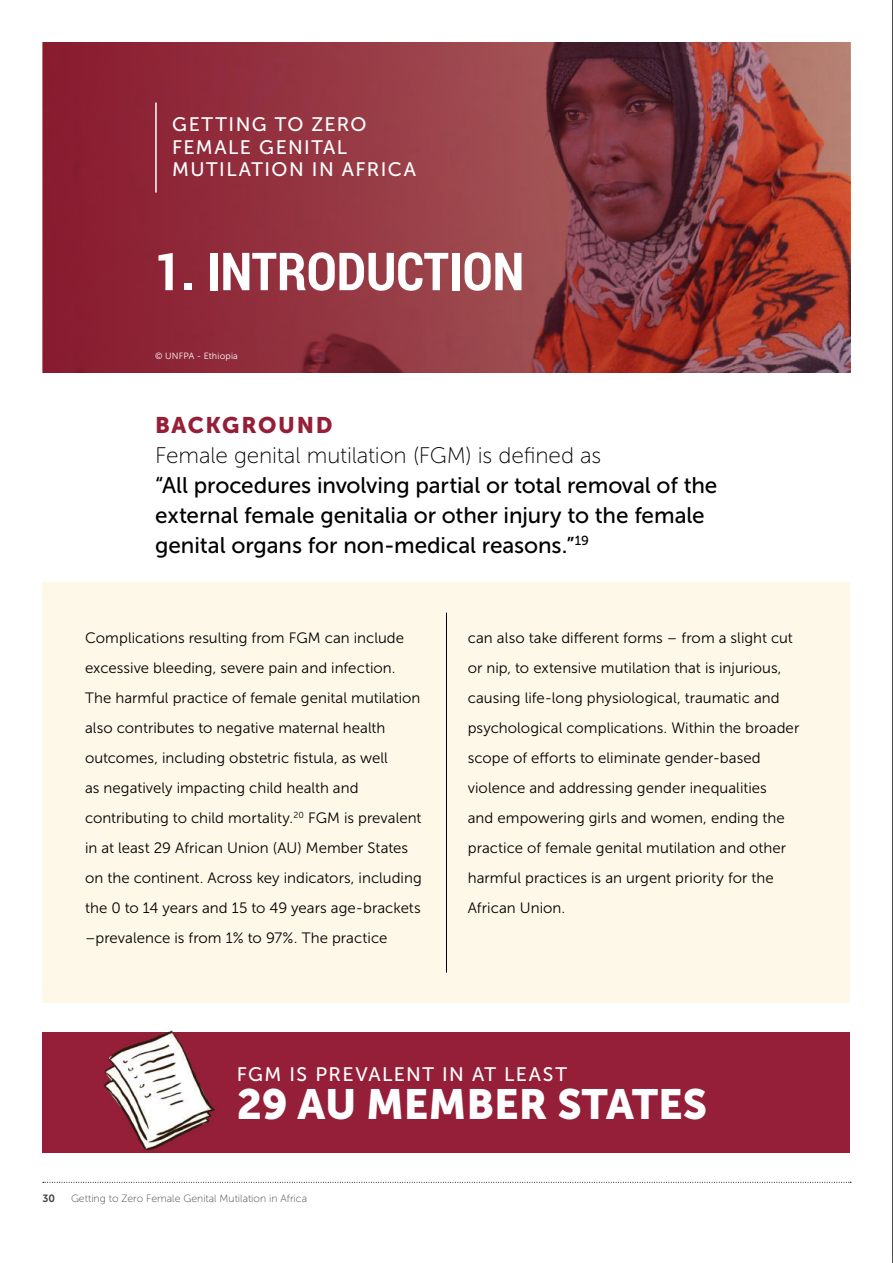
<style>
.page{position:relative;width:893px;height:1263px;background:#fff}
.page>*{position:absolute;margin:0;border:0;box-sizing:border-box;transform-origin:0 0}
.t1{font:700 52.5px "Roboto Condensed";color:#fff}
.t2{font:42px "Museo Sans 900";color:#fff}
.t3{font:22.5px/30px "Museo Sans 500";letter-spacing:-.005em;color:#000}
.t4{font:22.5px "Museo Sans 100";letter-spacing:-.005em;color:#000}
.t5{font:22.5px "Museo Sans 900";letter-spacing:.07em;color:#951f39}
.t6{font:19.5px/22.5px "Museo Sans 500";letter-spacing:.075em;color:#fff}
.t7{font:15px/30px "Museo Sans 300";color:#000}
.t8{font:10.5px "Museo Sans 100";color:#414042}
.t9{font:10.5px "Museo Sans 700";color:#414042}
.t10{font:9px "Museo Sans 300";letter-spacing:.02em;color:#fff}
</style>
<div class="page">
<svg style="left:43px;top:1182px;width:808px;height:1px"></svg>
<div style="left:43px;top:583px;width:807px;height:420px;background:#fef8e8"></div>
<svg style="left:42px;top:43px;width:808px;height:330px;background:#90363d"></svg>
<hr style="left:155px;top:103px;width:2px;height:90px;background:#fff">
<div style="left:43px;top:1033px;width:807px;height:120px;background:#951f39"></div>
<hr style="left:446px;top:613px;width:1px;height:360px;background:#000">
<img style="left:103px;top:1030px;width:114px;height:121px">
<hr style="left:892px;top:0;width:1px;height:1263px;background:#000">
<h3 class="t6" style="left:172px;top:113px;width:245px">GETTING TO ZERO<br>FEMALE GENITAL<br>MUTILATION IN AFRICA</h3>
<h1 class="t1" style="left:155px;top:235px;width:371px">1. INTRODUCTION</h1>
<p class="t10" style="left:155px;top:351px;width:84px">© UNFPA - Ethiopia</p>
<h3 class="t5" style="left:155px;top:412px;width:179px">BACKGROUND</h3>
<h3 class="t4" style="left:155px;top:443px;width:448px">Female genital mutilation (FGM) is defined as</h3>
<h3 class="t3" style="left:155px;top:470px;width:564px">“All procedures involving partial or total removal of the external female genitalia or other injury to the female genital organs for non-medical reasons.”<sup>19</sup></h3>
<p class="t7" style="left:85px;top:622px;width:338px">Complications resulting from FGM can include excessive bleeding, severe pain and infection.<br>The harmful practice of female genital mutilation also contributes to negative maternal health outcomes, including obstetric fistula, as well<br>as negatively impacting child health and contributing to child mortality.<sup>20</sup> FGM is prevalent in at least 29 African Union (AU) Member States on the continent. Across key indicators, including the 0 to 14 years and 15 to 49 years age-brackets –prevalence is from 1% to 97%. The practice</p>
<p class="t7" style="left:468px;top:622px;width:333px">can also take different forms – from a slight cut or nip, to extensive mutilation that is injurious, causing life-long physiological, traumatic and psychological complications. Within the broader scope of efforts to eliminate gender-based violence and addressing gender inequalities<br>and empowering girls and women, ending the practice of female genital mutilation and other harmful practices is an urgent priority for the African Union.</p>
<h3 class="t6" style="left:237px;top:1063px;width:332px">FGM IS PREVALENT IN AT LEAST</h3>
<h2 class="t2" style="left:237px;top:1080px;width:472px">29 AU MEMBER STATES</h2>
<p class="t9" style="left:43px;top:1192px;width:14px">30</p>
<p class="t8" style="left:71px;top:1192px;width:238px">Getting to Zero Female Genital Mutilation in Africa</p>
</div>
